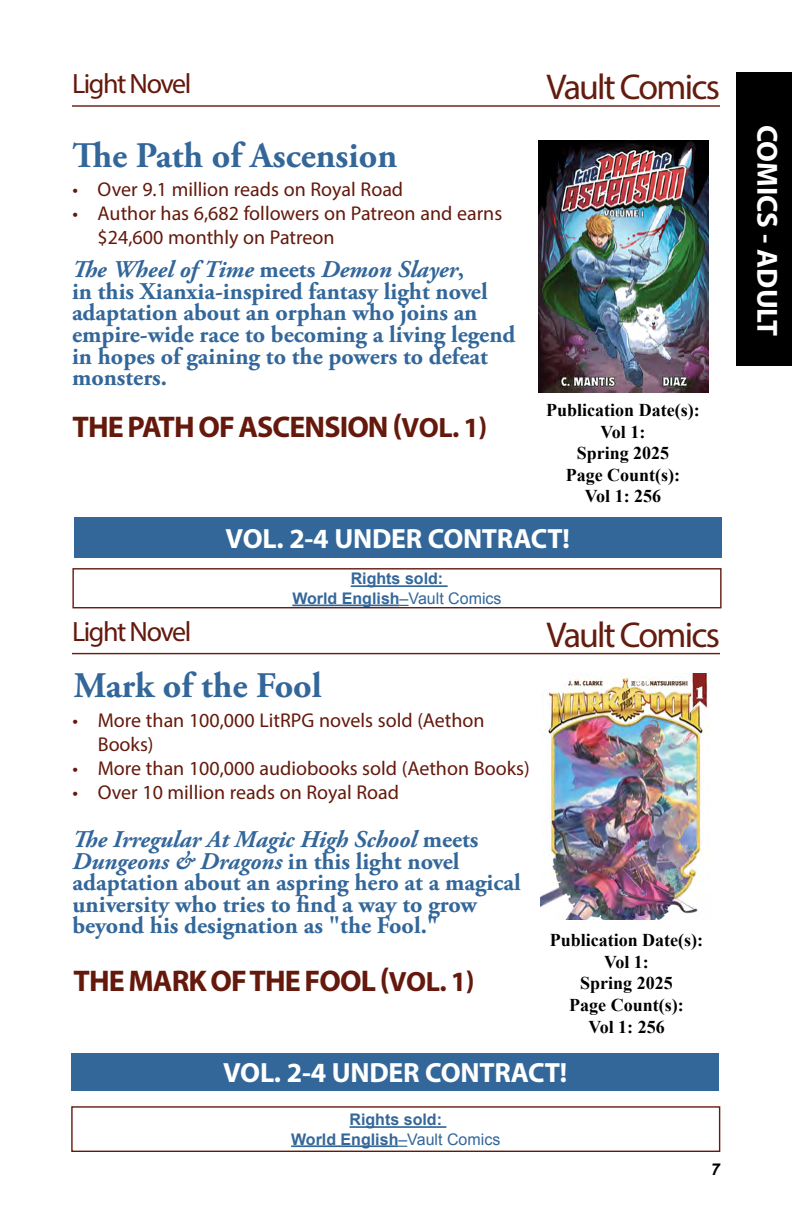
<style>
.page{position:relative;width:792px;height:1224px;background:#fff}
.page>*{position:absolute;margin:0;border:0;box-sizing:border-box;transform-origin:0 0}
.t1{font:700 36px "Adobe Garamond Pro";color:#33679a}
.t2{font:36px "Myriad Pro";letter-spacing:-.05em;color:#641c0f}
.t3{font:700 30px "Myriad Pro";letter-spacing:-.03em;color:#65190c}
.t4{font:700 29.2px "Myriad Pro";color:#fff}
.t5{font:28px "Myriad Pro";letter-spacing:-.05em;color:#65190c}
.t6{font:700 27.8px "Myriad Pro";letter-spacing:-.01em;color:#fff}
.t7{font:700 24px/21.6px "Adobe Garamond Pro";color:#33679a}
.t8{font:20px/24px "Myriad Pro";color:#65190c}
.t9{font:700 18px/21.6px "Times New Roman";color:#000;text-align:center}
.t10{font:italic 700 16.4px "Arial";color:#000}
.t11{font:700 16px/19.2px "Arial";color:#33679a;text-align:center}
.s1{font-style:italic}
.s2{font-size:32px}
.s3{font-size:28px}
.s4{font-weight:400}
</style>
<div class="page">
<div style="left:736px;top:72px;width:56px;height:294px;background:#000"></div>
<img style="left:539px;top:140px;width:170px;height:252px">
<div style="left:74px;top:517px;width:648px;height:41px;background:#33679a"></div>
<hr style="left:351px;top:585px;width:97px;height:2px;background:#33679a">
<hr style="left:292px;top:605px;width:108px;height:1px;background:#33679a">
<div style="left:72px;top:568px;width:650px;height:40px;border:1px solid #65190c"></div>
<img style="left:540px;top:673px;width:169px;height:246px">
<div style="left:71px;top:1053px;width:648px;height:38px;background:#33679a"></div>
<hr style="left:350px;top:1126px;width:96px;height:2px;background:#33679a">
<hr style="left:291px;top:1145px;width:107px;height:2px;background:#33679a">
<div style="left:71px;top:1106px;width:649px;height:46px;border:1px solid #65190c"></div>
<hr style="left:72px;top:105px;width:648px;height:2px;background:#641c0f">
<hr style="left:72px;top:653px;width:648px;height:1px;background:#641c0f">
<p class="t5" style="left:72px;top:66px;width:121px">Light Novel</p>
<h1 class="t2" style="left:547px;top:65px;width:175px">Vault Comics</h1>
<h1 class="t1" style="left:72px;top:134px;width:326px">The Path of Ascension</h1>
<p class="t8" style="left:72px;top:177px;width:332px">• Over 9.1 million reads on Royal Road</p>
<p class="t8" style="left:98px;top:201px;width:406px;text-indent:-25px">• Author has 6,682 followers on Patreon and earns $24,600 monthly on Patreon</p>
<p class="t7" style="left:72px;top:259px;width:445px"><span class="s1">The Wheel of Time</span> meets <span class="s1">Demon Slayer</span>,<br>in this Xianxia-inspired fantasy light novel adaptation about an orphan who joins an empire-wide race to becoming a living legend in hopes of gaining to the powers to defeat monsters.</p>
<p class="t3" style="left:73px;top:408px;width:416px">THE PATH OF ASCENSION <span class="s2">(</span><span class="s3">VOL. 1)</span></p>
<p class="t9" style="left:546px;top:399px;width:155px">Publication Date(s):<br>Vol 1:<br>Spring 2025<br>Page Count(s):<br>Vol 1: 256</p>
<p class="t6" style="left:226px;top:520px;width:346px">VOL. 2-4 UNDER CONTRACT!</p>
<p class="t11" style="left:292px;top:570px;width:211px">Rights sold:<br>World English<span class="s4">–Vault Comics</span></p>
<p class="t5" style="left:72px;top:614px;width:121px">Light Novel</p>
<h1 class="t2" style="left:547px;top:612px;width:175px">Vault Comics</h1>
<h1 class="t1" style="left:74px;top:664px;width:250px">Mark of the Fool</h1>
<p class="t8" style="left:98px;top:708px;width:388px;text-indent:-25px">• More than 100,000 LitRPG novels sold (Aethon<br>Books)</p>
<p class="t8" style="left:73px;top:756px;width:459px">• More than 100,000 audiobooks sold (Aethon Books)</p>
<p class="t8" style="left:73px;top:780px;width:328px">• Over 10 million reads on Royal Road</p>
<p class="t7" style="left:73px;top:829px;width:450px"><span class="s1">The Irregular At Magic High School</span> meets <span class="s1">Dungeons &amp; Dragons</span> in this light novel adaptation about an aspring hero at a magical university who tries to find a way to grow beyond his designation as "the Fool."</p>
<p class="t3" style="left:74px;top:961px;width:403px">THE MARK OF THE FOOL <span class="s2">(</span><span class="s3">VOL. 1)</span></p>
<p class="t9" style="left:550px;top:929px;width:155px">Publication Date(s):<br>Vol 1:<br>Spring 2025<br>Page Count(s):<br>Vol 1: 256</p>
<p class="t6" style="left:223px;top:1055px;width:346px">VOL. 2-4 UNDER CONTRACT!</p>
<p class="t11" style="left:291px;top:1111px;width:211px">Rights sold:<br>World English<span class="s4">–Vault Comics</span></p>
<p class="t10" style="left:711px;top:1159px;width:11px">7</p>
<p class="t4" style="left:786px;top:125px;width:213px;rotate:90deg">COMICS - ADULT</p>
</div>
